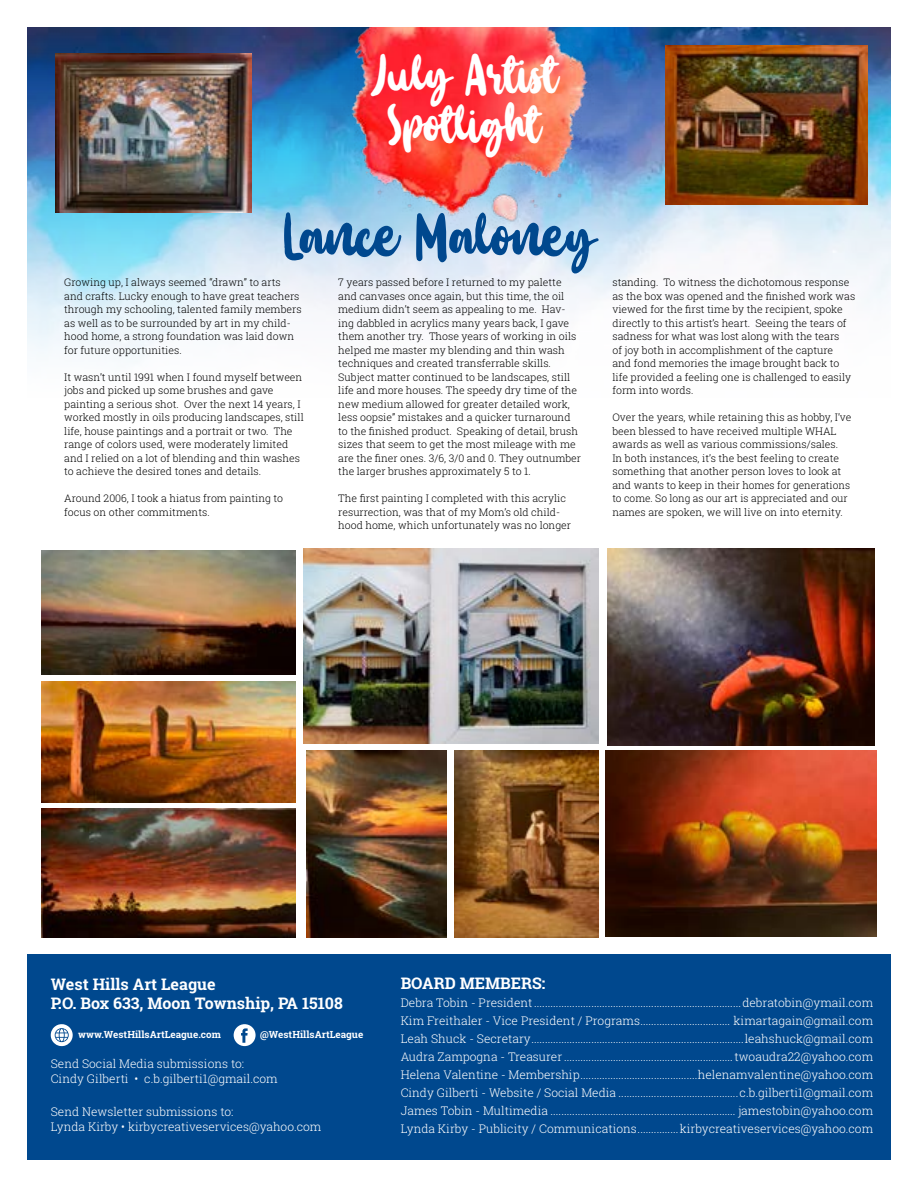
<style>
.page{position:relative;width:918px;height:1188px;background:#fff}
.page>*{position:absolute;margin:0;border:0;box-sizing:border-box;transform-origin:0 0}
.t1{font:57.6px "Baby Wildy Personal";color:#00488e}
.t2{font:49.65px/50.1px "Baby Wildy Personal";color:#fff;text-align:center}
.t3{font:700 16.05px/19.5px "Roboto Slab";color:#fff}
.t4{font:300 12px/18px "Roboto Slab";color:#fff}
.t5{font:300 10.5px/13.5px "Roboto Slab";color:#000}
.t6{font:700 9.9px "Roboto Slab";color:#fff}
</style>
<div class="page">
<img style="left:27px;top:27px;width:864px;height:331px">
<img style="left:332px;top:27px;width:287px;height:204px">
<div style="left:27px;top:954px;width:864px;height:206px;background:#00488e"></div>
<svg style="left:234px;top:1024px;width:22px;height:22px"></svg>
<svg style="left:51px;top:1024px;width:22px;height:22px"></svg>
<img style="left:55px;top:53px;width:196px;height:159px">
<img style="left:665px;top:45px;width:203px;height:159px">
<img style="left:42px;top:550px;width:253px;height:125px">
<img style="left:304px;top:549px;width:294px;height:194px">
<img style="left:42px;top:681px;width:253px;height:122px">
<img style="left:42px;top:809px;width:253px;height:128px">
<img style="left:607px;top:549px;width:268px;height:196px">
<img style="left:307px;top:750px;width:140px;height:188px">
<img style="left:454px;top:750px;width:144px;height:188px">
<img style="left:606px;top:751px;width:270px;height:186px">
<h2 class="t2" style="left:371px;top:54px;width:189px">July Artist<br>Spotlight</h2>
<h1 class="t1" style="left:284px;top:209px;width:313px">Lance Maloney</h1>
<p class="t5" style="left:64px;top:276px;width:239px">Growing up, I always seemed “drawn” to arts and crafts. Lucky enough to have great teachers through my schooling, talented family members as well as to be surrounded by art in my child&shy;hood home, a strong foundation was laid down for future opportunities.</p>
<p class="t5" style="left:64px;top:370px;width:241px">It wasn’t until 1991 when I found myself between jobs and picked up some brushes and gave painting a serious shot. Over the next 14 years, I worked mostly in oils producing landscapes, still life, house paintings and a portrait or two. The range of colors used, were moderately limited and I relied on a lot of blending and thin washes to achieve the desired tones and details.</p>
<p class="t5" style="left:64px;top:492px;width:220px">Around 2006, I took a hiatus from painting to focus on other commitments.</p>
<p class="t5" style="left:338px;top:276px;width:244px">7 years passed before I returned to my palette and canvases once again, but this time, the oil medium didn’t seem as appealing to me. Hav&shy;ing dabbled in acrylics many years back, I gave them another try. Those years of working in oils helped me master my blending and thin wash techniques and created transferrable skills.<br>Subject matter continued to be landscapes, still life and more houses. The speedy dry time of the new medium allowed for greater detailed work, less oopsie” mistakes and a quicker turnaround to the finished product. Speaking of detail, brush sizes that seem to get the most mileage with me are the finer ones. 3/6, 3/0 and 0. They outnumber the larger brushes approximately 5 to 1.</p>
<p class="t5" style="left:338px;top:492px;width:234px">The first painting I completed with this acrylic resurrection, was that of my Mom’s old child&shy;hood home, which unfortunately was no longer</p>
<p class="t5" style="left:612px;top:276px;width:244px">standing. To witness the dichotomous response as the box was opened and the finished work was viewed for the first time by the recipient, spoke directly to this artist’s heart. Seeing the tears of sadness for what was lost along with the tears<br>of joy both in accomplishment of the capture<br>and fond memories the image brought back to life provided a feeling one is challenged to easily form into words.</p>
<p class="t5" style="left:612px;top:411px;width:241px">Over the years, while retaining this as hobby, I’ve been blessed to have received multiple WHAL awards as well as various commissions/sales.<br>In both instances, it’s the best feeling to create something that another person loves to look at and wants to keep in their homes for generations to come. So long as our art is appreciated and our names are spoken, we will live on into eternity.</p>
<h3 class="t3" style="left:51px;top:974px;width:293px">West Hills Art League<br>P.O. Box 633, Moon Township, PA 15108</h3>
<p class="t6" style="left:78px;top:1027px;width:144px">www.WestHillsArtLeague.com</p>
<p class="t6" style="left:260px;top:1027px;width:105px">@WestHillsArtLeague</p>
<p class="t4" style="left:51px;top:1056px;width:229px;line-height:15px">Send Social Media submissions to:<br>Cindy Gilberti • c.b.gilberti1@gmail.com</p>
<p class="t4" style="left:51px;top:1104px;width:272px;line-height:15px">Send Newsletter submissions to:<br>Lynda Kirby • kirbycreativeservices@yahoo.com</p>
<h3 class="t3" style="left:401px;top:973px;width:146px">BOARD MEMBERS:</h3>
<p class="t4" style="left:401px;top:993px;width:474px;text-align:justify">Debra Tobin - President............................................................................debratobin@ymail.com Kim Freithaler - Vice President / Programs................................. kimartagain@gmail.com Leah Shuck - Secretary..............................................................................leahshuck@gmail.com Audra Zampogna - Treasurer ..............................................................twoaudra22@yahoo.com Helena Valentine - Membership...........................................helenamvalentine@yahoo.com Cindy Gilberti - Website / Social Media ............................................c.b.gilberti1@gmail.com James Tobin - Multimedia .................................................................... jamestobin@yahoo.com Lynda Kirby - Publicity / Communications...............kirbycreativeservices@yahoo.com</p>
</div>
